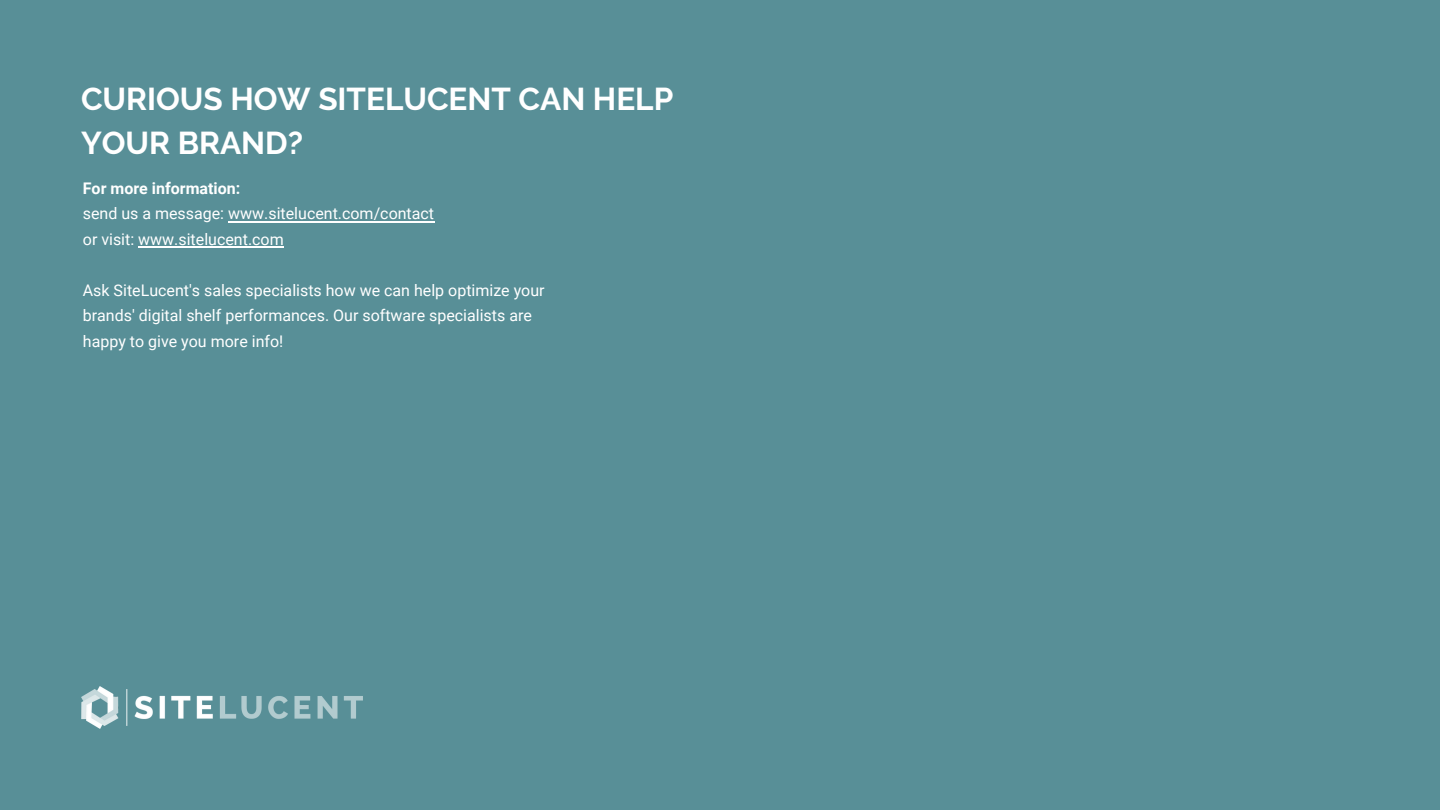
<style>
.page{position:relative;width:1440px;height:810px;background:#588f97}
.page>*{position:absolute;margin:0;border:0;box-sizing:border-box;transform-origin:0 0}
.t1{font:700 31.5px/43.8px "Raleway";color:#fff}
.t2{font:16px/25.5px "Roboto";color:#fff}
.t3{font:700 16px "Roboto";color:#fff}
</style>
<div class="page">
<img style="left:81px;top:686px;width:281px;height:43px">
<hr style="left:228px;top:221px;width:206px;height:1px;background:#fff">
<hr style="left:138px;top:246px;width:146px;height:2px;background:#fff">
<p class="t1" style="left:81px;top:77px;width:594px">CURIOUS HOW SITELUCENT CAN HELP<br>YOUR BRAND?</p>
<p class="t3" style="left:83px;top:179px;width:159px">For more information:</p>
<p class="t2" style="left:83px;top:201px;width:353px">send us a message: www.sitelucent.com/contact</p>
<p class="t2" style="left:83px;top:227px;width:202px">or visit: www.sitelucent.com</p>
<p class="t2" style="left:83px;top:278px;width:463px">Ask SiteLucent's sales specialists how we can help optimize your brands' digital shelf performances. Our software specialists are happy to give you more info!</p>
</div>
